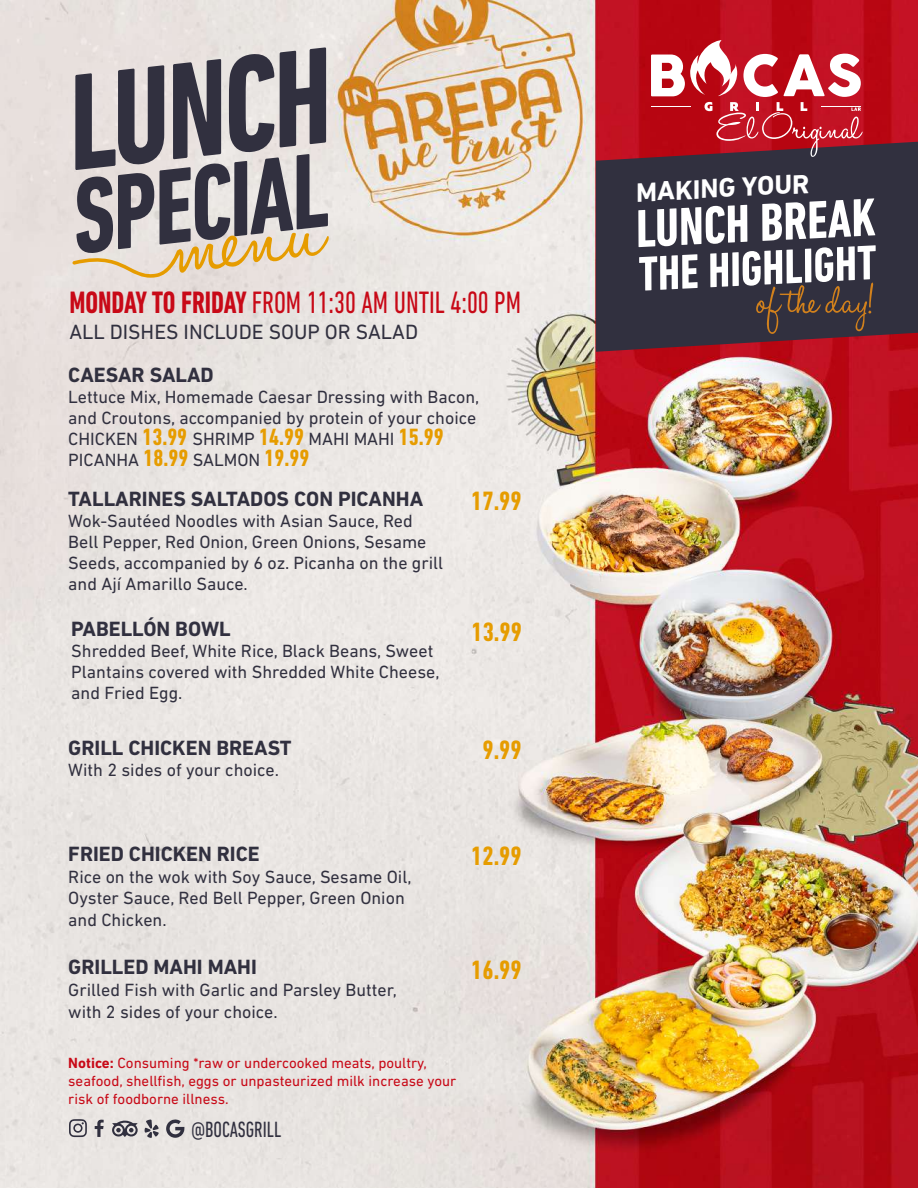
<style>
.page{position:relative;width:918px;height:1188px;background:#fff}
.page>*{position:absolute;margin:0;border:0;box-sizing:border-box;transform-origin:0 0}
.t1{font:700 condensed 54.3px "DIN Next LT Pro";color:#fff}
.t2{font:50.4px "Halo Handletter";color:#d2811c}
.t3{font:700 condensed 49.5px "DIN Next LT Pro";color:#fff}
.t4{font:condensed 31.5px "DIN Next LT Pro";color:#c80917;scale:.9 1}
.t5{font:700 27.15px "DIN Next LT Pro";color:#fff}
.t6{font:700 condensed 27px "DIN Next LT Pro";color:#e69c00}
.t7{font:condensed 22.5px "DIN Next LT Pro";color:#31303f;scale:.9 1}
.t8{font:700 21px "DIN Next LT Pro";color:#31303f}
.t9{font:21px "DIN Next LT Pro";color:#31303f}
.t10{font:18px/21px "DIN Next LT Pro";color:#31303f}
.t11{font:15px/18px "DIN Next LT Pro";color:#c80917}
.s1{font-weight:700}
.s2{font-weight:700;font-stretch:condensed;font-size:24px;color:#e69c00}
</style>
<div class="page">
<img style="left:0;top:0;width:918px;height:1188px">
<svg style="left:72px;top:47px;width:258px;height:231px;background:#9b9595"></svg>
<svg style="left:145px;top:1120px;width:14px;height:18px"></svg>
<svg style="left:95px;top:1120px;width:9px;height:17px"></svg>
<svg style="left:69px;top:1119px;width:18px;height:18px"></svg>
<svg style="left:112px;top:1120px;width:26px;height:17px"></svg>
<svg style="left:166px;top:1119px;width:18px;height:19px"></svg>
<div style="left:596px;top:141px;width:322px;height:211px;background:#31303f"></div>
<svg style="left:651px;top:40px;width:212px;height:117px"></svg>
<h3 class="t4" style="left:69px;top:284px;width:503px"><span class="s1">MONDAY TO FRIDAY</span> FROM 11:30 AM UNTIL 4:00 PM</h3>
<p class="t9" style="left:69px;top:319px;width:350px">ALL DISHES INCLUDE SOUP OR SALAD</p>
<p class="t8" style="left:68px;top:362px;width:147px">CAESAR SALAD</p>
<p class="t10" style="left:68px;top:386px;width:413px">Lettuce Mix, Homemade Caesar Dressing with Bacon, and Croutons, accompanied by protein of your choice CHICKEN <span class="s2">13.99</span> SHRIMP <span class="s2">14.99</span> MAHI MAHI <span class="s2">15.99<br></span>PICANHA <span class="s2">18.99</span> SALMON <span class="s2">19.99</span></p>
<p class="t8" style="left:68px;top:486px;width:356px">TALLARINES SALTADOS CON PICANHA</p>
<h3 class="t6" style="left:471px;top:485px;width:52px">17.99</h3>
<p class="t10" style="left:68px;top:510px;width:376px">Wok-Sautéed Noodles with Asian Sauce, Red Bell Pepper, Red Onion, Green Onions, Sesame Seeds, accompanied by 6 oz. Picanha on the grill and Ají Amarillo Sauce.</p>
<p class="t8" style="left:71px;top:617px;width:161px">PABELLÓN BOWL</p>
<h3 class="t6" style="left:471px;top:616px;width:52px">13.99</h3>
<p class="t10" style="left:71px;top:641px;width:370px">Shredded Beef, White Rice, Black Beans, Sweet<br>Plantains covered with Shredded White Cheese, and Fried Egg.</p>
<p class="t8" style="left:68px;top:736px;width:225px">GRILL CHICKEN BREAST</p>
<h3 class="t6" style="left:482px;top:735px;width:41px">9.99</h3>
<p class="t10" style="left:68px;top:759px;width:212px">With 2 sides of your choice.</p>
<p class="t8" style="left:68px;top:842px;width:193px">FRIED CHICKEN RICE</p>
<h3 class="t6" style="left:471px;top:841px;width:52px">12.99</h3>
<p class="t10" style="left:68px;top:866px;width:345px;line-height:21.6px">Rice on the wok with Soy Sauce, Sesame Oil,<br>Oyster Sauce, Red Bell Pepper, Green Onion and Chicken.</p>
<p class="t8" style="left:68px;top:955px;width:190px">GRILLED MAHI MAHI</p>
<h3 class="t6" style="left:471px;top:954px;width:52px">16.99</h3>
<p class="t10" style="left:68px;top:979px;width:330px;line-height:21.6px">Grilled Fish with Garlic and Parsley Butter, with 2 sides of your choice.</p>
<p class="t11" style="left:68px;top:1053px;width:390px"><span class="s1">Notice:</span> Consuming *raw or undercooked meats, poultry, seafood, shellfish, eggs or unpasteurized milk increase your risk of foodborne illness.</p>
<p class="t7" style="left:192px;top:1116px;width:101px">@BOCASGRILL</p>
<h3 class="t5" style="left:635px;top:177px;width:175px;rotate:-3deg">MAKING YOUR</h3>
<h1 class="t1" style="left:634px;top:198px;width:242px;rotate:-3deg">LUNCH BREAK</h1>
<h3 class="t3" style="left:636px;top:246px;width:240px;rotate:-3deg">THE HIGHLIGHT</h3>
<h2 class="t2" style="left:757px;top:273px;width:119px">of the day!</h2>
</div>
